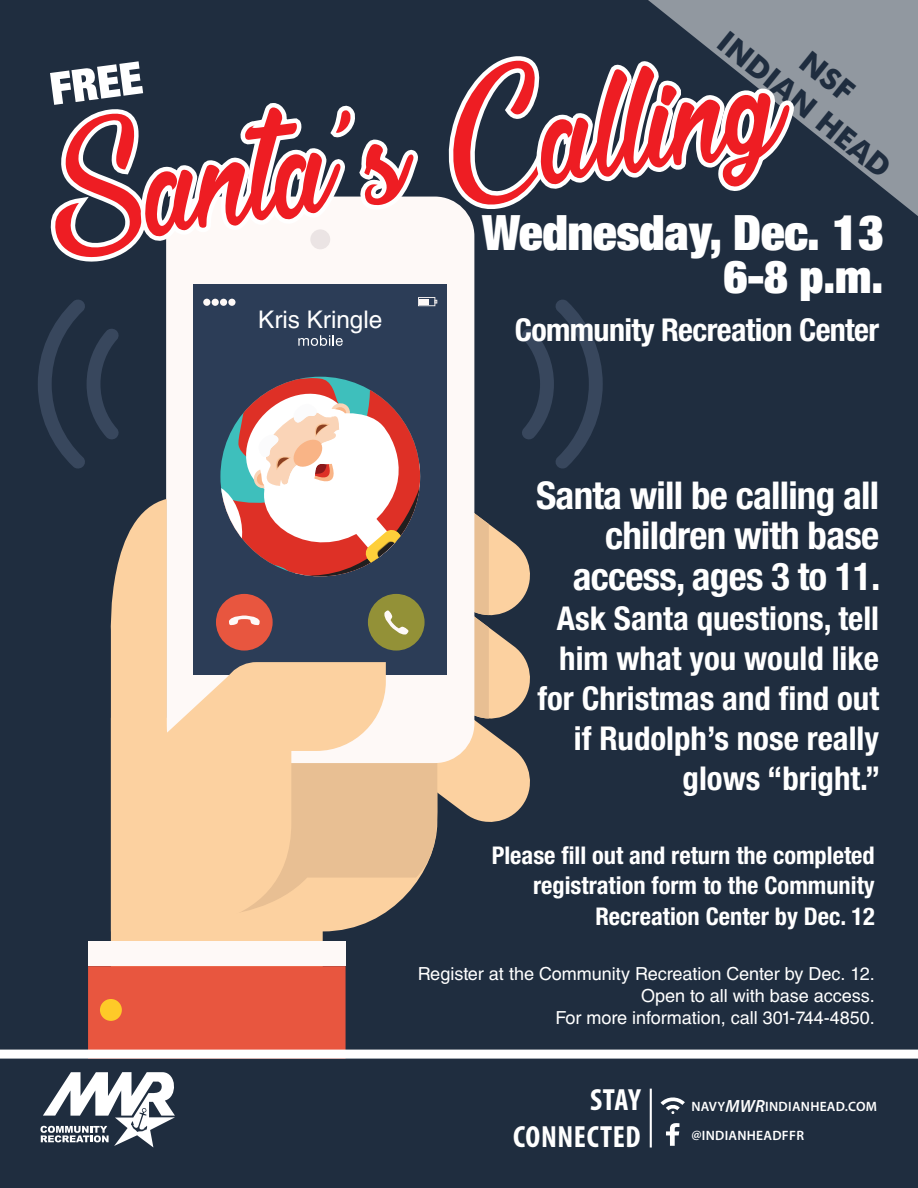
<style>
.page{position:relative;width:918px;height:1188px;background:#1f2d3f}
.page>*{position:absolute;margin:0;border:0;box-sizing:border-box;transform-origin:0 0}
.t1{font:173.4px "Jonquilles";color:#ee1d23}
.t2{font:900 expanded 48.9px "Helvetica Neue";color:#fff}
.t3{font:900 expanded 45.6px "Helvetica Neue";color:#fff}
.t4{font:900 expanded 45px "Helvetica Neue";color:#fff}
.t5{font:700 condensed 38.4px/40.2px "Helvetica Neue";letter-spacing:-.02em;color:#fff;text-align:right}
.t6{font:700 condensed 32.85px/40.2px "Helvetica Neue";color:#fff;text-align:right}
.t7{font:700 condensed 31.5px "Helvetica Neue";letter-spacing:-.02em;color:#fff}
.t8{font:700 condensed 30.75px/36.9px "Myriad Pro";letter-spacing:.02em;color:#fff;text-align:right}
.t9{font:700 30px/36.2px "Futura BT";color:#1f2d3f;text-align:center}
.t10{font:700 condensed 24.45px/30.9px "Helvetica Neue";color:#fff;text-align:right}
.t11{font:24.3px "Helvetica Cyr Upright";color:#fff}
.t12{font:18px/21.6px "Helvetica Cyr Upright";color:#fff;text-align:right}
.t13{font:600 13.5px/28.7px "Myriad Pro";letter-spacing:.02em;color:#fff}
.s1{font-family:"Dancing Script";font-weight:700}
.s2{font-style:italic;font-size:17.7px}
</style>
<div class="page">
<svg style="left:291px;top:827px;width:147px;height:109px;fill:#e8bf93"></svg>
<div style="left:166px;top:197px;width:308px;height:566px;background:#fef9f7;border-radius:40px"></div>
<div style="left:193px;top:284px;width:254px;height:391px;background:#2c3d57"></div>
<div style="left:203px;top:299px;width:7px;height:7px;background:#fef9f7;border-radius:50%"></div>
<div style="left:212px;top:299px;width:7px;height:7px;background:#fef9f7;border-radius:50%"></div>
<svg style="left:107px;top:499px;width:184px;height:443px;fill:#fcd1a0"></svg>
<div style="left:88px;top:942px;width:258px;height:24px;background:#fef9f7"></div>
<div style="left:88px;top:966px;width:258px;height:84px;background:#e8563f"></div>
<div style="left:100px;top:999px;width:22px;height:22px;background:#feca28;border-radius:50%"></div>
<svg style="left:220px;top:297px;width:383px;height:530px"></svg>
<svg style="left:38px;top:299px;width:81px;height:170px"></svg>
<svg style="left:661px;top:1097px;width:24px;height:17px"></svg>
<svg style="left:666px;top:1123px;width:13px;height:23px"></svg>
<hr style="left:650px;top:1089px;width:2px;height:59px;background:#fff">
<svg style="left:41px;top:1072px;width:134px;height:75px"></svg>
<svg style="left:648px;top:0;width:270px;height:216px;fill:#9198a0"></svg>
<div style="left:0;top:1050px;width:918px;height:9px;background:#fff"></div>
<svg style="left:50px;top:103px;width:375px;height:167px"></svg>
<svg style="left:442px;top:49px;width:355px;height:167px"></svg>
<h3 class="t9" style="left:756px;top:-5px;width:214px;rotate:39deg">NSF<br>INDIAN HEAD</h3>
<h1 class="t1" style="left:38px;top:112px;width:736px;rotate:-8deg"><span class="s1">S</span>anta’s <span class="s1">C</span>alling</h1>
<h3 class="t4" style="left:46px;top:61px;width:94px;rotate:-8deg">FREE</h3>
<h2 class="t2" style="left:482px;top:202px;width:403px">Wednesday, Dec. 13</h2>
<h3 class="t3" style="left:724px;top:247px;width:161px">6-8 p.m.</h3>
<h3 class="t11" style="left:258px;top:306px;width:126px">Kris Kringle</h3>
<h3 class="t7" style="left:515px;top:311px;width:366px">Community Recreation Center</h3>
<h3 class="t5" style="left:536px;top:475px;width:346px">Santa will be calling all children with base access, ages 3 to 11.</h3>
<h3 class="t6" style="left:537px;top:597px;width:344px">Ask Santa questions, tell him what you would like for Christmas and find out if Rudolph’s nose really glows “bright.”</h3>
<h3 class="t10" style="left:492px;top:839px;width:385px">Please fill out and return the completed registration form to the Community<br>Recreation Center by Dec. 12</h3>
<p class="t12" style="left:418px;top:963px;width:459px">Register at the Community Recreation Center by Dec. 12.<br>Open to all with base access.<br>For more information, call 301-744-4850.</p>
<h3 class="t8" style="left:513px;top:1081px;width:129px">STAY<br>CONNECTED</h3>
<p class="t13" style="left:691px;top:1092px;width:187px">NAVY<span class="s2">MWR</span>INDIANHEAD.COM @INDIANHEADFFR</p>
</div>
